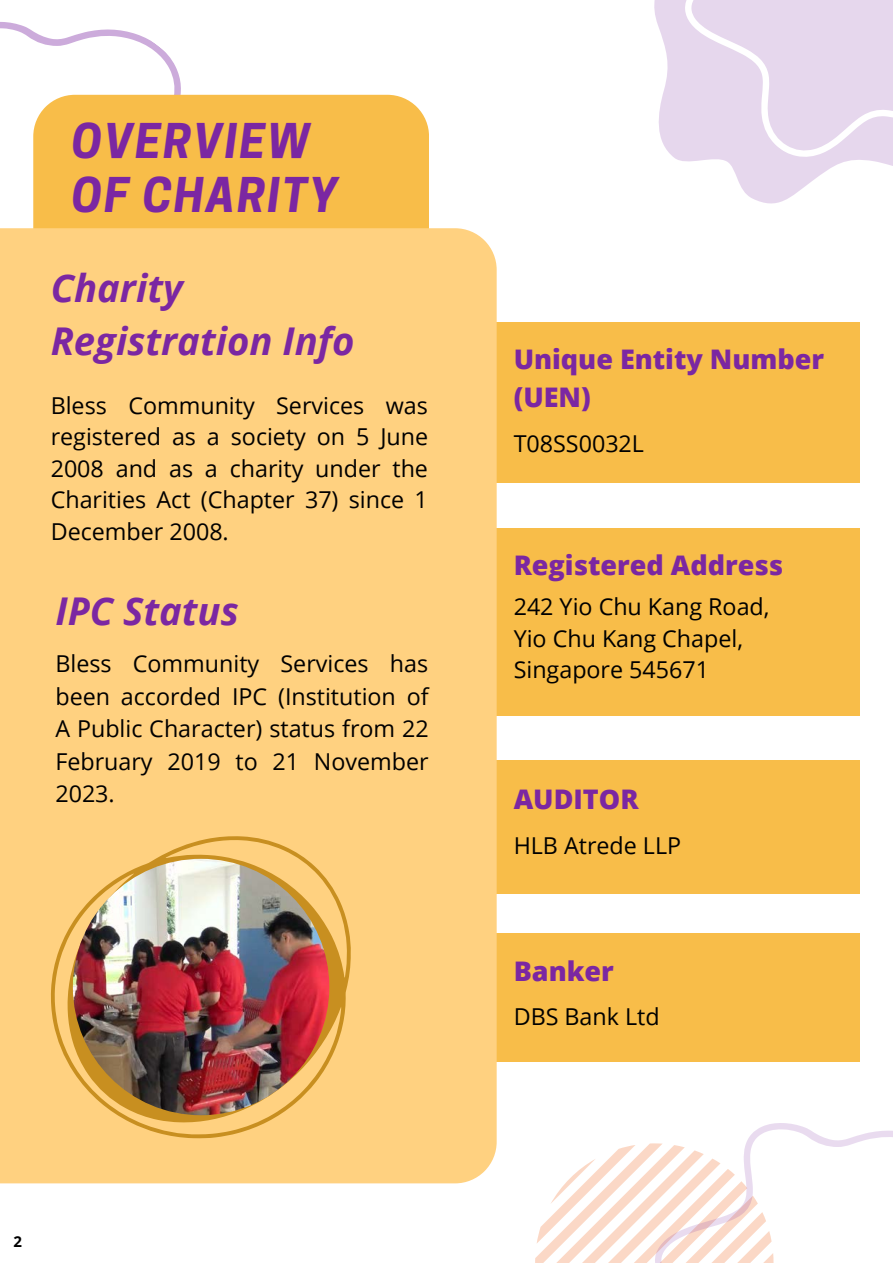
<style>
.page{position:relative;width:893px;height:1264px;background:#fff}
.page>*{position:absolute;margin:0;border:0;box-sizing:border-box;transform-origin:0 0}
.t1{font:italic 700 45px "Cooper Hewitt";letter-spacing:.05em;color:#7b27a2}
.t2{font:italic 700 38.25px "Open Sans";color:#7b27a2}
.t3{font:800 27px/37px "Open Sans";color:#7b27a2}
.t4{font:23.25px/31.5px "Open Sans";color:#000;text-align:justify}
.t5{font:700 15px "Open Sans";color:#000}
</style>
<div class="page">
<svg style="left:0;top:22px;width:263px;height:73px"></svg>
<div style="left:33px;top:95px;width:395px;height:133px;background:#f8bd49"></div>
<div style="left:479px;top:322px;width:380px;height:161px;background:#f8bd49"></div>
<div style="left:479px;top:760px;width:380px;height:134px;background:#f8bd49"></div>
<div style="left:479px;top:528px;width:380px;height:187px;background:#f8bd49"></div>
<svg style="left:535px;top:1150px;width:83px;height:112px"></svg>
<svg style="left:618px;top:1048px;width:274px;height:214px"></svg>
<div style="left:479px;top:933px;width:380px;height:129px;background:#f8bd49"></div>
<div style="left:0;top:228px;width:496px;height:955px;background:#ffd180"></div>
<svg style="left:654px;top:0;width:238px;height:204px;fill:#e6d7ed"></svg>
<svg style="left:51px;top:835px;width:300px;height:303px;background:#f2c16a"></svg>
<img style="left:73px;top:858px;width:256px;height:257px;border-radius:50%">
<p class="t1" style="left:72px;top:125px;width:240px">OVERVIEW</p>
<p class="t1" style="left:72px;top:179px;width:267px">OF CHARITY</p>
<p class="t2" style="left:51px;top:261px;width:134px">Charity</p>
<p class="t2" style="left:51px;top:314px;width:305px">Registration Info</p>
<p class="t4" style="left:51px;top:389px;width:379px">Bless Community Services was registered as a society on 5 June 2008 and as a charity under the Charities Act (Chapter 37) since 1<br>December 2008.</p>
<p class="t2" style="left:55px;top:584px;width:185px">IPC Status</p>
<p class="t4" style="left:55px;top:647px;width:375px;line-height:32.4px">Bless Community Services has been accorded IPC (Institution of A Public Character) status from 22<br>February 2019 to 21 November 2023.</p>
<p class="t3" style="left:513px;top:340px;width:312px">Unique Entity Number (UEN)</p>
<p class="t4" style="left:513px;top:427px;width:132px">T08SS0032L</p>
<p class="t3" style="left:513px;top:546px;width:271px">Registered Address</p>
<p class="t4" style="left:513px;top:590px;width:257px">242 Yio Chu Kang Road,</p>
<p class="t4" style="left:513px;top:622px;width:231px">Yio Chu Kang Chapel,</p>
<p class="t4" style="left:513px;top:653px;width:197px">Singapore 545671</p>
<p class="t3" style="left:513px;top:780px;width:126px">AUDITOR</p>
<p class="t4" style="left:513px;top:828px;width:169px">HLB Atrede LLP</p>
<p class="t3" style="left:513px;top:951px;width:102px">Banker</p>
<p class="t4" style="left:513px;top:1000px;width:147px">DBS Bank Ltd</p>
<p class="t5" style="left:14px;top:1230px;width:10px">2</p>
</div>
